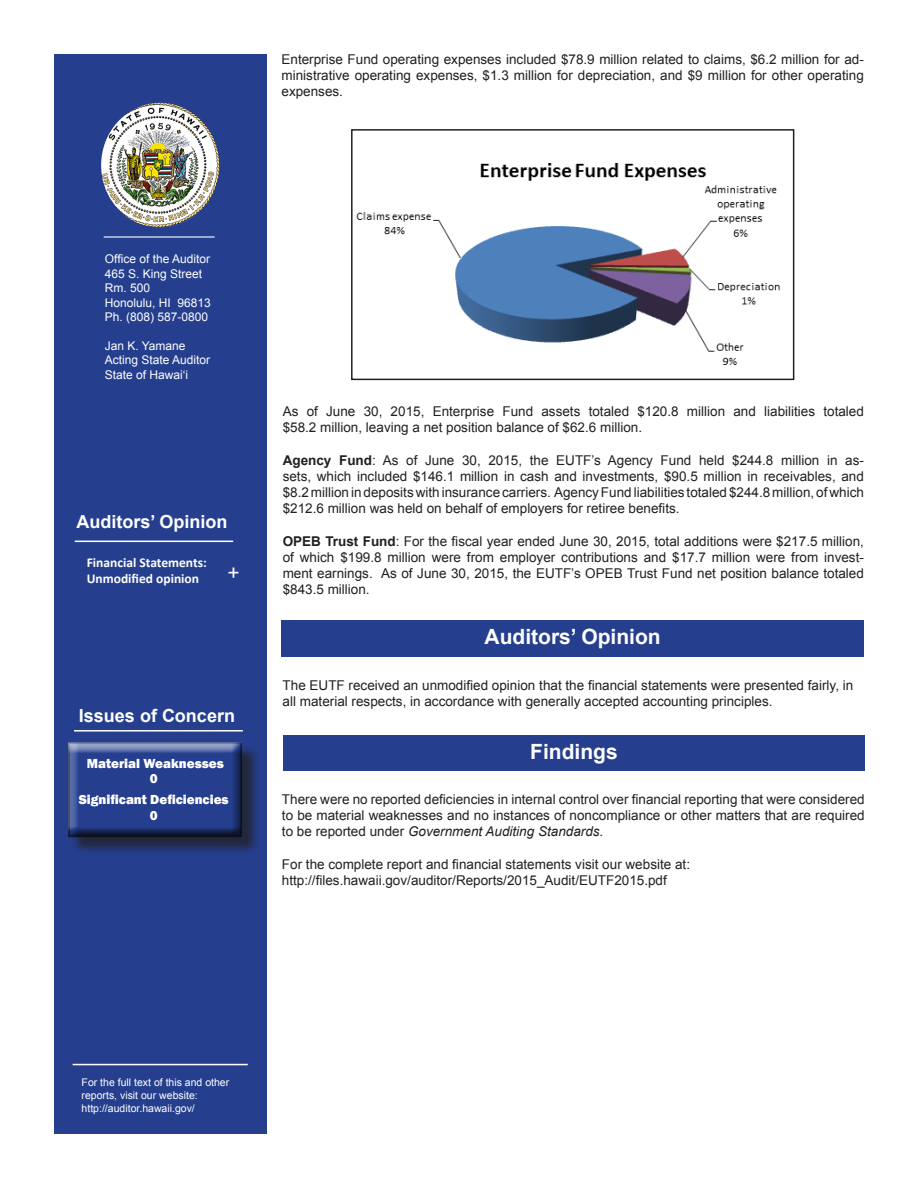
<style>
.page{position:relative;width:918px;height:1188px;background:#fff}
.page>*{position:absolute;margin:0;border:0;box-sizing:border-box;transform-origin:0 0}
.t1{font:700 21px "Arial";color:#fff}
.t2{font:21px "Arial";color:#fff}
.t3{font:700 18px "Arial";color:#fff}
.t4{font:13.5px/16.2px "Arial";color:#231f20;text-align:justify}
.t5{font:800 13.5px "Franklin Gothic";color:#fff}
.t6{font:700 13.5px/16.2px "Calibri";color:#fff}
.t7{font:12px "Arial";color:#fff}
.t8{font:10.5px/12.6px "Arial";color:#fff}
.s1{font-weight:700}
.s2{font-style:italic}
</style>
<div class="page">
<div style="left:54px;top:54px;width:212px;height:1080px;background:#253f8e"></div>
<div style="left:283px;top:735px;width:582px;height:36px;background:#253f8e"></div>
<img style="left:101px;top:103px;width:118px;height:124px">
<hr style="left:104px;top:236px;width:111px;height:2px;background:#fff">
<div style="left:282px;top:620px;width:582px;height:37px;background:#253f8e"></div>
<hr style="left:75px;top:541px;width:158px;height:1px;background:#fff">
<div style="left:70px;top:745px;width:191px;height:111px;background:#231f20;opacity:.75"></div>
<div style="left:63px;top:742px;width:182px;height:98px;background:#231f20;opacity:.75"></div>
<hr style="left:74px;top:730px;width:169px;height:2px;background:#fff">
<hr style="left:73px;top:1064px;width:175px;height:1px;background:#fff">
<img style="left:356px;top:162px;width:424px;height:203px">
<div style="left:351px;top:129px;width:443px;height:251px;border:2px solid #231f20"></div>
<p class="t4" style="left:282px;top:51px;width:584px">Enterprise Fund operating expenses included $78.9 million related to claims, $6.2 million for ad&shy;ministrative operating expenses, $1.3 million for depreciation, and $9 million for other operating expenses.</p>
<p class="t7" style="left:105px;top:251px;width:107px">Office of the Auditor</p>
<p class="t7" style="left:105px;top:266px;width:99px">465 S. King Street</p>
<p class="t7" style="left:105px;top:280px;width:47px">Rm. 500</p>
<p class="t7" style="left:105px;top:294px;width:108px">Honolulu, HI 96813</p>
<p class="t7" style="left:105px;top:309px;width:105px">Ph. (808) 587-0800</p>
<p class="t7" style="left:105px;top:338px;width:82px">Jan K. Yamane</p>
<p class="t7" style="left:105px;top:352px;width:107px">Acting State Auditor</p>
<p class="t7" style="left:105px;top:366px;width:85px">State of Hawai‘i</p>
<p class="t3" style="left:77px;top:510px;width:153px">Auditors’ Opinion</p>
<p class="t6" style="left:87px;top:554px;width:122px">Financial Statements:<br>Unmodified opinion</p>
<p class="t2" style="left:227px;top:558px;width:14px">+</p>
<p class="t3" style="left:79px;top:704px;width:158px">Issues of Concern</p>
<p class="t5" style="left:87px;top:755px;width:139px">Material Weaknesses</p>
<p class="t5" style="left:150px;top:770px;width:9px">0</p>
<p class="t5" style="left:79px;top:791px;width:152px">Significant Deficiencies</p>
<p class="t5" style="left:150px;top:807px;width:9px">0</p>
<p class="t4" style="left:283px;top:404px;width:583px">As of June 30, 2015, Enterprise Fund assets totaled $120.8 million and liabilities totaled $58.2 million, leaving a net position balance of $62.6 million.</p>
<p class="t4" style="left:283px;top:452px;width:583px"><span class="s1">Agency Fund</span>: As of June 30, 2015, the EUTF’s Agency Fund held $244.8 million in as&shy;sets, which included $146.1 million in cash and investments, $90.5 million in receivables, and $8.2 million in deposits with insurance carriers. Agency Fund liabilities totaled $244.8 million, of which $212.6 million was held on behalf of employers for retiree benefits.</p>
<p class="t4" style="left:283px;top:533px;width:583px"><span class="s1">OPEB Trust Fund</span>: For the fiscal year ended June 30, 2015, total additions were $217.5 million, of which $199.8 million were from employer contributions and $17.7 million were from invest&shy;ment earnings. As of June 30, 2015, the EUTF’s OPEB Trust Fund net position balance totaled $843.5 million.</p>
<p class="t1" style="left:485px;top:623px;width:178px">Auditors’ Opinion</p>
<p class="t4" style="left:283px;top:677px;width:572px">The EUTF received an unmodified opinion that the financial statements were presented fairly, in all material respects, in accordance with generally accepted accounting principles.</p>
<p class="t1" style="left:530px;top:738px;width:89px">Findings</p>
<p class="t4" style="left:282px;top:791px;width:584px">There were no reported deficiencies in internal control over financial reporting that were considered to be material weaknesses and no instances of noncompliance or other matters that are required to be reported under <span class="s2">Government Auditing Standards</span>.</p>
<p class="t4" style="left:282px;top:856px;width:410px">For the complete report and financial statements visit our website at:</p>
<p class="t4" style="left:282px;top:872px;width:386px">http://files.hawaii.gov/auditor/Reports/2015_Audit/EUTF2015.pdf</p>
<p class="t8" style="left:82px;top:1076px;width:149px">For the full text of this and other reports, visit our website:</p>
<p class="t8" style="left:82px;top:1102px;width:115px">http://auditor.hawaii.gov/</p>
</div>
